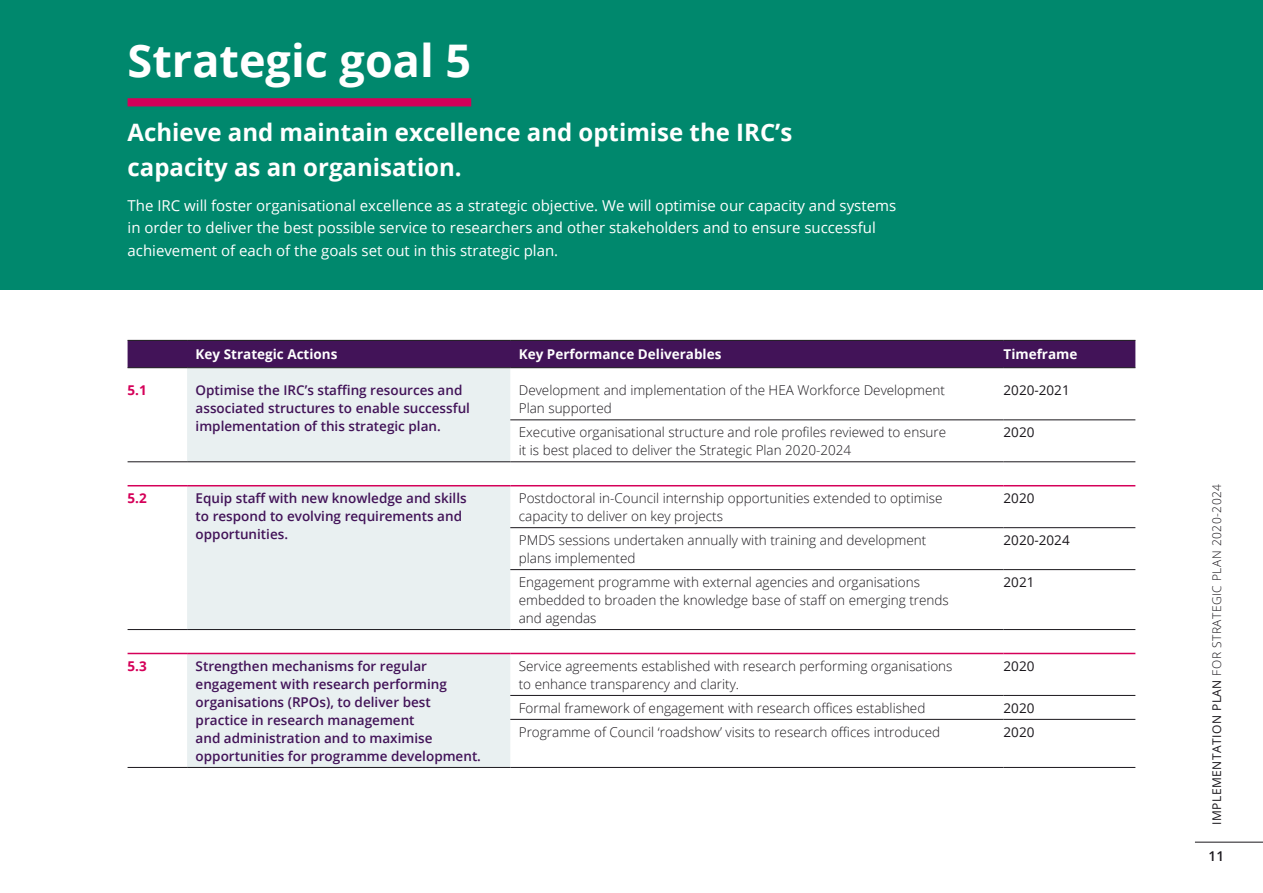
<style>
.page{position:relative;width:1263px;height:893px;background:#fff}
.page>*{position:absolute;margin:0;border:0;box-sizing:border-box;transform-origin:0 0}
.SG_H1{font:700 45px "Open Sans";color:#fff}
.SG_SUB{font:700 24px/34.5px "Open Sans";color:#fff}
.SG_Intro{font:15px/22.5px "Open Sans";color:#fff}
.BODY{font:300 13.5px/18px "Open Sans";color:#1a171c}
.blue_strat{font:600 13.5px/18px "Open Sans";color:#421358}
.BODY-2{font:700 13.5px "Open Sans";color:#fff}
.timeframe{font:13.5px "Open Sans";color:#1a171c}
.pink_numbers{font:700 13.5px "Open Sans";color:#d50059}
.t1{font:600 13.5px "Open Sans";color:#1a171c}
.t2{font:300 12px "Open Sans";letter-spacing:.04em;color:#1a171c}
.s1{font-weight:400}
</style>
<div class="page">
<hr style="left:1195px;top:842px;width:68px;height:1px;background:#1a171c">
<div style="left:0;top:0;width:1263px;height:289px;background:#00886d"></div>
<div style="left:128px;top:341px;width:1007px;height:26px;background:#421358"></div>
<svg style="left:187px;top:368px;width:323px;height:399px;fill:#e9f0f1"></svg>
<div style="left:187px;top:462px;width:323px;height:24px;background:#fff"></div>
<hr style="left:128px;top:485px;width:59px;height:1px;background:#d50059">
<hr style="left:187px;top:485px;width:323px;height:1px;background:#d50059">
<hr style="left:510px;top:485px;width:493px;height:1px;background:#d50059">
<hr style="left:1003px;top:485px;width:132px;height:1px;background:#d50059">
<hr style="left:128px;top:653px;width:59px;height:1px;background:#d50059">
<hr style="left:187px;top:653px;width:323px;height:1px;background:#d50059">
<hr style="left:510px;top:653px;width:493px;height:1px;background:#d50059">
<hr style="left:1003px;top:653px;width:132px;height:1px;background:#d50059">
<hr style="left:128px;top:340px;width:59px;height:1px;background:#1a171c">
<hr style="left:187px;top:340px;width:323px;height:1px;background:#1a171c">
<hr style="left:510px;top:340px;width:493px;height:1px;background:#1a171c">
<hr style="left:1003px;top:340px;width:132px;height:1px;background:#1a171c">
<hr style="left:128px;top:367px;width:59px;height:1px;background:#1a171c">
<hr style="left:187px;top:367px;width:323px;height:1px;background:#1a171c">
<hr style="left:187px;top:462px;width:323px;height:1px;background:#1a171c">
<hr style="left:187px;top:629px;width:323px;height:1px;background:#1a171c">
<hr style="left:187px;top:767px;width:323px;height:1px;background:#1a171c">
<hr style="left:510px;top:367px;width:493px;height:1px;background:#1a171c">
<hr style="left:1003px;top:367px;width:132px;height:1px;background:#1a171c">
<hr style="left:128px;top:462px;width:59px;height:1px;background:#1a171c">
<hr style="left:128px;top:629px;width:59px;height:1px;background:#1a171c">
<hr style="left:128px;top:767px;width:59px;height:1px;background:#1a171c">
<hr style="left:510px;top:420px;width:493px;height:1px;background:#1a171c">
<hr style="left:1003px;top:420px;width:132px;height:1px;background:#1a171c">
<hr style="left:510px;top:462px;width:493px;height:1px;background:#1a171c">
<hr style="left:1003px;top:462px;width:132px;height:1px;background:#1a171c">
<hr style="left:510px;top:527px;width:493px;height:1px;background:#1a171c">
<hr style="left:1003px;top:527px;width:132px;height:1px;background:#1a171c">
<hr style="left:510px;top:569px;width:493px;height:1px;background:#1a171c">
<hr style="left:1003px;top:569px;width:132px;height:1px;background:#1a171c">
<hr style="left:510px;top:629px;width:493px;height:1px;background:#1a171c">
<hr style="left:1003px;top:629px;width:132px;height:1px;background:#1a171c">
<hr style="left:510px;top:695px;width:493px;height:1px;background:#1a171c">
<hr style="left:1003px;top:695px;width:132px;height:1px;background:#1a171c">
<hr style="left:510px;top:719px;width:493px;height:1px;background:#1a171c">
<hr style="left:1003px;top:719px;width:132px;height:1px;background:#1a171c">
<hr style="left:510px;top:767px;width:493px;height:1px;background:#1a171c">
<hr style="left:1003px;top:767px;width:132px;height:1px;background:#1a171c">
<div style="left:128px;top:98px;width:343px;height:8px;background:#d50059"></div>
<p class="SG_H1" style="left:128px;top:29px;width:345px">Strategic goal 5</p>
<p class="SG_SUB" style="left:128px;top:115px;width:666px">Achieve and maintain excellence and optimise the IRC’s capacity as an organisation.</p>
<p class="SG_Intro" style="left:128px;top:194px;width:770px">The IRC will foster organisational excellence as a strategic objective. We will optimise our capacity and systems in order to deliver the best possible service to researchers and other stakeholders and to ensure successful achievement of each of the goals set out in this strategic plan.</p>
<p class="BODY-2" style="left:196px;top:345px;width:143px">Key Strategic Actions</p>
<p class="BODY-2" style="left:519px;top:345px;width:204px">Key Performance Deliverables</p>
<p class="BODY-2" style="left:1003px;top:345px;width:75px">Timeframe</p>
<p class="pink_numbers" style="left:128px;top:381px;width:21px">5.1</p>
<p class="blue_strat" style="left:196px;top:381px;width:276px">Optimise the IRC’s staffing resources and associated structures to enable successful implementation of this strategic plan.</p>
<p class="BODY" style="left:519px;top:381px;width:428px">Development and implementation of the HEA Workforce Development<br>Plan supported</p>
<p class="timeframe" style="left:1003px;top:381px;width:68px">2020-2021</p>
<p class="BODY" style="left:519px;top:423px;width:429px">Executive organisational structure and role profiles reviewed to ensure it is best placed to deliver the Strategic Plan 2020-2024</p>
<p class="timeframe" style="left:1003px;top:423px;width:32px">2020</p>
<p class="pink_numbers" style="left:128px;top:488px;width:21px">5.2</p>
<p class="blue_strat" style="left:196px;top:489px;width:273px">Equip staff with new knowledge and skills to respond to evolving requirements and opportunities.</p>
<p class="BODY" style="left:519px;top:489px;width:425px">Postdoctoral in-Council internship opportunities extended to optimise capacity to deliver on key projects</p>
<p class="timeframe" style="left:1003px;top:489px;width:32px">2020</p>
<p class="BODY" style="left:519px;top:531px;width:409px">PMDS sessions undertaken annually with training and development plans implemented</p>
<p class="timeframe" style="left:1003px;top:531px;width:68px">2020-2024</p>
<p class="BODY" style="left:519px;top:572px;width:432px">Engagement programme with external agencies and organisations embedded to broaden the knowledge base of staff on emerging trends and agendas</p>
<p class="timeframe" style="left:1003px;top:573px;width:32px">2021</p>
<p class="pink_numbers" style="left:128px;top:656px;width:21px">5.3</p>
<p class="blue_strat" style="left:196px;top:656px;width:287px">Strengthen mechanisms for regular engagement with research performing organisations (RPOs), to deliver best practice in research management<br>and administration and to maximise opportunities for programme development.</p>
<p class="BODY" style="left:519px;top:656px;width:435px">Service agreements established with research performing organisations to enhance transparency and clarity.</p>
<p class="timeframe" style="left:1003px;top:656px;width:32px">2020</p>
<p class="BODY" style="left:519px;top:698px;width:408px">Formal framework of engagement with research offices established</p>
<p class="timeframe" style="left:1003px;top:698px;width:32px">2020</p>
<p class="BODY" style="left:519px;top:722px;width:423px">Programme of Council ‘roadshow’ visits to research offices introduced</p>
<p class="timeframe" style="left:1003px;top:722px;width:32px">2020</p>
<p class="t2" style="left:1208px;top:825px;width:342px;rotate:-90deg"><span class="s1">IMPLEMENTATION PLAN</span> FOR STRATEGIC PLAN 2020-2024</p>
<p class="t1" style="left:1208px;top:847px;width:17px">11</p>
</div>
